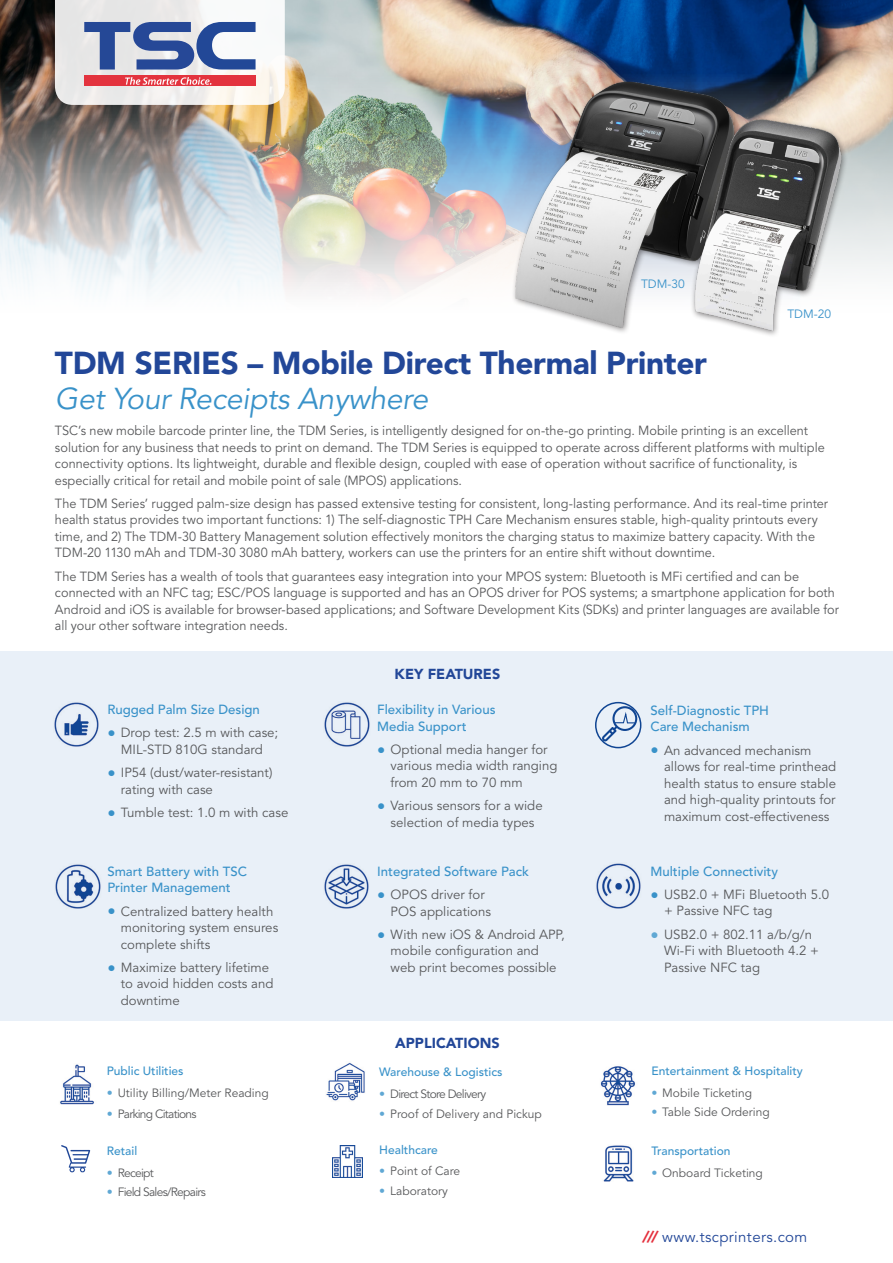
<style>
.page{position:relative;width:893px;height:1263px;background:#fff}
.page>*{position:absolute;margin:0;border:0;box-sizing:border-box;transform-origin:0 0}
.t1{font:900 31.5px "Avenir";letter-spacing:-.01em;color:#224798}
.t2{font:italic 30px "Avenir";letter-spacing:-.01em;color:#3992c9}
.t3{font:15px "Avenir LT Std";letter-spacing:.025em;color:#224798}
.t4{font:900 14.4px "Avenir";color:#224798}
.t5{font:13.2px/16.5px "Avenir";color:#57585a;scale:.96 1}
.t6{font:13.2px/16.5px "Avenir";color:#57585a}
.t7{font:500 13.2px/16.5px "Avenir";color:#3992c9}
.t8{font:12px "Avenir";color:#57585a}
.t9{font:500 12px "Avenir";color:#3992c9}
.t10{font:12px "Avenir";letter-spacing:-.06em;color:#57585a}
.t11{font:12px "Avenir";color:#3992c9}
.s1{font-size:16.5px;color:#3992c9}
.s2{font-weight:900;color:#60a8d4}
.s3{font-size:16.5px;color:#60a8d4}
.s4{font-family:"Avenir";font-weight:900;font-style:italic;color:#e4303d}
</style>
<div class="page">
<img style="left:0;top:0;width:893px;height:61px">
<img style="left:0;top:61px;width:893px;height:231px">
<svg style="left:55px;top:0;width:230px;height:105px"></svg>
<div style="left:0;top:651px;width:893px;height:369px;background:#e9f0f8"></div>
<img style="left:54px;top:702px;width:45px;height:45px">
<img style="left:324px;top:702px;width:46px;height:45px">
<img style="left:55px;top:864px;width:46px;height:45px">
<img style="left:324px;top:864px;width:45px;height:45px">
<svg style="left:595px;top:702px;width:46px;height:46px"></svg>
<img style="left:596px;top:863px;width:45px;height:46px">
<img style="left:60px;top:1064px;width:34px;height:41px">
<img style="left:326px;top:1062px;width:39px;height:39px">
<img style="left:600px;top:1066px;width:35px;height:40px">
<img style="left:332px;top:1145px;width:30px;height:32px">
<img style="left:603px;top:1145px;width:31px;height:37px">
<svg style="left:61px;top:1145px;width:29px;height:27px"></svg>
<img style="left:507px;top:64px;width:245px;height:268px">
<img style="left:671px;top:104px;width:188px;height:231px">
<p class="t11" style="left:641px;top:277px;width:45px">TDM-30</p>
<p class="t1" style="left:55px;top:344px;width:654px">TDM SERIES – Mobile Direct Thermal Printer</p>
<p class="t2" style="left:55px;top:381px;width:375px">Get Your Receipts Anywhere</p>
<p class="t11" style="left:787px;top:307px;width:45px">TDM-20</p>
<p class="t5" style="left:55px;top:423px;width:803px">TSC’s new mobile barcode printer line, the TDM Series, is intelligently designed for on-the-go printing. Mobile printing is an excellent solution for any business that needs to print on demand. The TDM Series is equipped to operate across different platforms with multiple connectivity options. Its lightweight, durable and flexible design, coupled with ease of operation without sacrifice of functionality, is especially critical for retail and mobile point of sale (MPOS) applications.</p>
<p class="t5" style="left:55px;top:495px;width:807px">The TDM Series’ rugged palm-size design has passed extensive testing for consistent, long-lasting performance. And its real-time printer health status provides two important functions: 1) The self-diagnostic TPH Care Mechanism ensures stable, high-quality printouts every time, and 2) The TDM-30 Battery Management solution effectively monitors the charging status to maximize battery capacity. With the TDM-20 1130 mAh and TDM-30 3080 mAh battery, workers can use the printers for an entire shift without downtime.</p>
<p class="t5" style="left:55px;top:568px;width:818px">The TDM Series has a wealth of tools that guarantees easy integration into your MPOS system: Bluetooth is MFi certified and can be connected with an NFC tag; ESC/POS language is supported and has an OPOS driver for POS systems; a smartphone application for both Android and iOS is available for browser-based applications; and Software Development Kits (SDKs) and printer languages are available for all your other software integration needs.</p>
<p class="t7" style="left:107px;top:702px;width:154px">Rugged Palm Size Design</p>
<p class="t6" style="left:107px;top:725px;width:172px;text-align:center"><span class="s1">•</span> Drop test: 2.5 m with case;<br>MIL-STD 810G standard</p>
<p class="t6" style="left:121px;top:765px;width:153px;text-indent:-14px"><span class="s1">•</span> IP54 (dust/water-resistant) rating with case</p>
<p class="t6" style="left:107px;top:804px;width:182px"><span class="s1">•</span> Tumble test: 1.0 m with case</p>
<p class="t7" style="left:107px;top:863px;width:141px">Smart Battery with TSC<br>Printer Management</p>
<p class="t6" style="left:121px;top:903px;width:159px;text-indent:-14px"><span class="s1">•</span> Centralized battery health monitoring system ensures complete shifts</p>
<p class="t6" style="left:121px;top:959px;width:154px;text-indent:-14px"><span class="s1">•</span> Maximize battery lifetime to avoid hidden costs and downtime</p>
<p class="t9" style="left:107px;top:1064px;width:78px">Public Utilities</p>
<p class="t8" style="left:107px;top:1085px;width:163px"><span class="s2">•</span> Utility Billing/Meter Reading</p>
<p class="t10" style="left:107px;top:1107px;width:91px"><span class="s2">•</span> Parking Citations</p>
<p class="t9" style="left:107px;top:1144px;width:32px">Retail</p>
<p class="t10" style="left:107px;top:1165px;width:49px"><span class="s2">•</span> Receipt</p>
<p class="t10" style="left:107px;top:1185px;width:101px"><span class="s2">•</span> Field Sales/Repairs</p>
<p class="t4" style="left:395px;top:665px;width:107px">KEY FEATURES</p>
<p class="t7" style="left:377px;top:702px;width:120px">Flexibility in Various<br>Media Support</p>
<p class="t6" style="left:391px;top:741px;width:168px;text-indent:-14px"><span class="s1">•</span> Optional media hanger for various media width ranging from 20 mm to 70 mm</p>
<p class="t6" style="left:377px;top:798px;width:167px;text-align:center"><span class="s1">•</span> Various sensors for a wide selection of media types</p>
<p class="t7" style="left:377px;top:863px;width:153px">Integrated Software Pack</p>
<p class="t6" style="left:391px;top:887px;width:102px;text-indent:-14px"><span class="s1">•</span> OPOS driver for<br>POS applications</p>
<p class="t6" style="left:391px;top:926px;width:176px;text-indent:-14px"><span class="s1">•</span> With new iOS &amp; Android APP, mobile configuration and web print becomes possible</p>
<p class="t4" style="left:395px;top:1034px;width:106px">APPLICATIONS</p>
<p class="t9" style="left:379px;top:1065px;width:125px">Warehouse &amp; Logistics</p>
<p class="t10" style="left:379px;top:1087px;width:108px"><span class="s2">•</span> Direct Store Delivery</p>
<p class="t8" style="left:379px;top:1106px;width:164px"><span class="s2">•</span> Proof of Delivery and Pickup</p>
<p class="t9" style="left:379px;top:1142px;width:60px">Healthcare</p>
<p class="t8" style="left:379px;top:1164px;width:82px"><span class="s2">•</span> Point of Care</p>
<p class="t8" style="left:379px;top:1184px;width:70px"><span class="s2">•</span> Laboratory</p>
<p class="t7" style="left:650px;top:702px;width:120px">Self-Diagnostic TPH<br>Care Mechanism</p>
<p class="t6" style="left:664px;top:742px;width:174px;text-indent:-14px"><span class="s1">•</span> An advanced mechanism allows for real-time printhead health status to ensure stable and high-quality printouts for maximum cost-effectiveness</p>
<p class="t7" style="left:650px;top:863px;width:129px">Multiple Connectivity</p>
<p class="t6" style="left:664px;top:886px;width:167px;text-indent:-14px"><span class="s1">•</span> USB2.0 + MFi Bluetooth 5.0 + Passive NFC tag</p>
<p class="t6" style="left:664px;top:926px;width:157px;text-indent:-14px"><span class="s3">•</span> USB2.0 + 802.11 a/b/g/n<br>Wi-Fi with Bluetooth 4.2 +<br>Passive NFC tag</p>
<p class="t9" style="left:651px;top:1064px;width:153px">Entertainment &amp; Hospitality</p>
<p class="t8" style="left:651px;top:1085px;width:102px"><span class="s2">•</span> Mobile Ticketing</p>
<p class="t8" style="left:651px;top:1105px;width:120px"><span class="s2">•</span> Table Side Ordering</p>
<p class="t9" style="left:651px;top:1144px;width:81px">Transportation</p>
<p class="t8" style="left:651px;top:1166px;width:113px"><span class="s2">•</span> Onboard Ticketing</p>
<p class="t3" style="left:642px;top:1228px;width:167px"><span class="s4">///</span> www.tscprinters.com</p>
</div>
